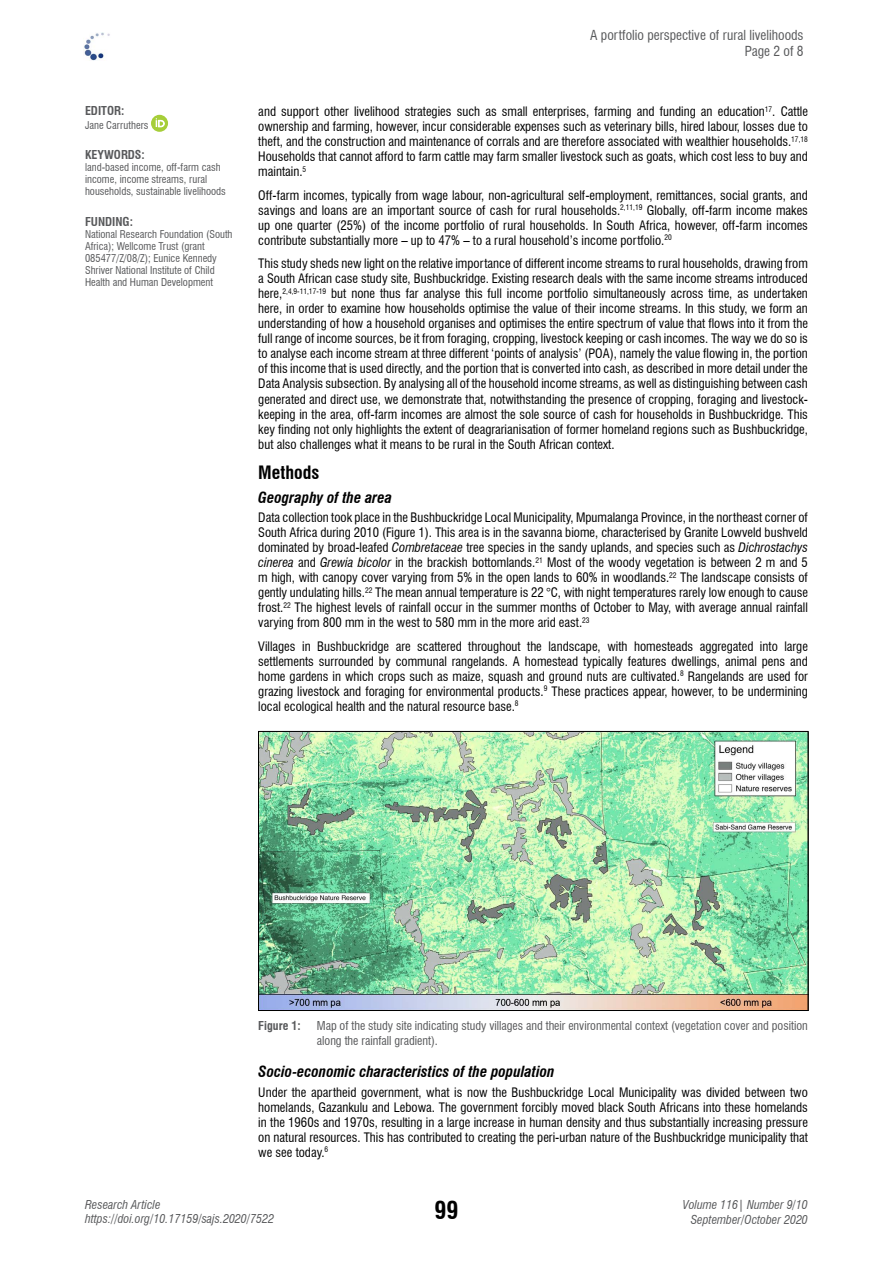
<style>
.page{position:relative;width:893px;height:1263px;background:#fff}
.page>*{position:absolute;margin:0;border:0;box-sizing:border-box;transform-origin:0 0}
.t1{font:700 condensed 24px "Swiss 721 BT";color:#000}
.Heading_1{font:700 condensed 18px "Swiss 721 BT";color:#000}
.Heading_2{font:italic 700 condensed 15px "Swiss 721 BT";color:#000}
.HEADER_top{font:condensed 13.5px "Swiss 721 BT";color:#58595b}
.BODY{font:condensed 12.75px/15px "Swiss 721 BT";color:#000;text-align:justify}
.FIG_caption{font:condensed 12px/15px "Swiss 721 BT";color:#58595b}
.t2{font:italic condensed 12px/14.4px "Swiss 721 BT";color:#58595b;text-align:right}
.INFO_HEAD{font:700 condensed 12px "Swiss 721 BT";color:#58595b}
.FIG_caption-2{font:700 condensed 12px "Swiss 721 BT";color:#58595b}
.INFO_LAST{font:condensed 10.5px/12px "Swiss 721 BT";color:#58595b}
.s1{font-style:italic}
</style>
<div class="page">
<img style="left:84px;top:32px;width:26px;height:29px">
<svg style="left:152px;top:116px;width:15px;height:15px"></svg>
<div style="left:151px;top:115px;width:17px;height:17px;border:2px solid #a6ce39;border-radius:50%"></div>
<svg style="left:156px;top:118px;width:9px;height:9px"></svg>
<img style="left:260px;top:733px;width:546px;height:276px">
<div style="left:258px;top:731px;width:550px;height:280px;border:1px solid #000"></div>
<p class="INFO_HEAD" style="left:85px;top:104px;width:41px">EDITOR:</p>
<p class="INFO_LAST" style="left:85px;top:119px;width:65px">Jane Carruthers</p>
<p class="INFO_HEAD" style="left:85px;top:148px;width:61px">KEYWORDS:</p>
<p class="INFO_LAST" style="left:85px;top:162px;width:142px">land-based income, off-farm cash income, income streams, rural households, sustainable livelihoods</p>
<p class="INFO_HEAD" style="left:85px;top:214px;width:49px">FUNDING:</p>
<p class="INFO_LAST" style="left:85px;top:228px;width:149px">National Research Foundation (South Africa); Wellcome Trust (grant 085477/Z/08/Z); Eunice Kennedy Shriver National Institute of Child Health and Human Development</p>
<p class="HEADER_top" style="left:590px;top:27px;width:215px">A portfolio perspective of rural livelihoods</p>
<p class="HEADER_top" style="left:745px;top:43px;width:60px">Page 2 of 8</p>
<p class="BODY" style="left:258px;top:104px;width:551px">and support other livelihood strategies such as small enterprises, farming and funding an education<sup>17</sup>. Cattle ownership and farming, however, incur considerable expenses such as veterinary bills, hired labour, losses due to theft, and the construction and maintenance of corrals and are therefore associated with wealthier households.<sup>17,18<br></sup>Households that cannot afford to farm cattle may farm smaller livestock such as goats, which cost less to buy and maintain.<sup>5</sup></p>
<p class="BODY" style="left:258px;top:187px;width:551px">Off-farm incomes, typically from wage labour, non-agricultural self-employment, remittances, social grants, and savings and loans are an important source of cash for rural households.<sup>2,11,19</sup> Globally, off-farm income makes up one quarter (25%) of the income portfolio of rural households. In South Africa, however, off-farm incomes contribute substantially more – up to 47% – to a rural household’s income portfolio.<sup>20</sup></p>
<p class="BODY" style="left:258px;top:256px;width:551px">This study sheds new light on the relative importance of different income streams to rural households, drawing from a South African case study site, Bushbuckridge. Existing research deals with the same income streams introduced here,<sup>2,4,9-11,17-19</sup> but none thus far analyse this full income portfolio simultaneously across time, as undertaken here, in order to examine how households optimise the value of their income streams. In this study, we form an understanding of how a household organises and optimises the entire spectrum of value that flows into it from the full range of income sources, be it from foraging, cropping, livestock keeping or cash incomes. The way we do so is to analyse each income stream at three different ‘points of analysis’ (POA), namely the value flowing in, the portion of this income that is used directly, and the portion that is converted into cash, as described in more detail under the Data Analysis subsection. By analysing all of the household income streams, as well as distinguishing between cash generated and direct use, we demonstrate that, notwithstanding the presence of cropping, foraging and livestock&shy;keeping in the area, off-farm incomes are almost the sole source of cash for households in Bushbuckridge. This key finding not only highlights the extent of deagrarianisation of former homeland regions such as Bushbuckridge, but also challenges what it means to be rural in the South African context.</p>
<p class="Heading_1" style="left:258px;top:461px;width:63px">Methods</p>
<p class="Heading_2" style="left:258px;top:488px;width:135px">Geography of the area</p>
<p class="BODY" style="left:258px;top:510px;width:551px">Data collection took place in the Bushbuckridge Local Municipality, Mpumalanga Province, in the northeast corner of South Africa during 2010 (Figure 1). This area is in the savanna biome, characterised by Granite Lowveld bushveld dominated by broad-leafed <span class="s1">Combretaceae</span> tree species in the sandy uplands, and species such as <span class="s1">Dichrostachys cinerea</span> and <span class="s1">Grewia bicolor</span> in the brackish bottomlands.<sup>21</sup> Most of the woody vegetation is between 2 m and 5 m high, with canopy cover varying from 5% in the open lands to 60% in woodlands.<sup>22</sup> The landscape consists of gently undulating hills.<sup>22</sup> The mean annual temperature is 22 °C, with night temperatures rarely low enough to cause frost.<sup>22</sup> The highest levels of rainfall occur in the summer months of October to May, with average annual rainfall varying from 800 mm in the west to 580 mm in the more arid east.<sup>23</sup></p>
<p class="BODY" style="left:258px;top:638px;width:551px">Villages in Bushbuckridge are scattered throughout the landscape, with homesteads aggregated into large settlements surrounded by communal rangelands. A homestead typically features dwellings, animal pens and home gardens in which crops such as maize, squash and ground nuts are cultivated.<sup>8</sup> Rangelands are used for grazing livestock and foraging for environmental products.<sup>9</sup> These practices appear, however, to be undermining local ecological health and the natural resource base.<sup>8</sup></p>
<p class="FIG_caption-2" style="left:258px;top:1018px;width:44px">Figure 1:</p>
<p class="FIG_caption" style="left:317px;top:1018px;width:493px">Map of the study site indicating study villages and their environmental context (vegetation cover and position along the rainfall gradient).</p>
<p class="Heading_2" style="left:258px;top:1063px;width:298px">Socio-economic characteristics of the population</p>
<p class="BODY" style="left:258px;top:1084px;width:551px">Under the apartheid government, what is now the Bushbuckridge Local Municipality was divided between two homelands, Gazankulu and Lebowa. The government forcibly moved black South Africans into these homelands in the 1960s and 1970s, resulting in a large increase in human density and thus substantially increasing pressure on natural resources. This has contributed to creating the peri-urban nature of the Bushbuckridge municipality that we see today.<sup>6</sup></p>
<p class="t2" style="left:85px;top:1197px;width:191px;text-align:left">Research Article https://doi.org/10.17159/sajs.2020/7522</p>
<h1 class="t1" style="left:434px;top:1195px;width:25px">99</h1>
<p class="t2" style="left:683px;top:1198px;width:127px">Volume 116| Number 9/10<br>September/October 2020</p>
</div>
